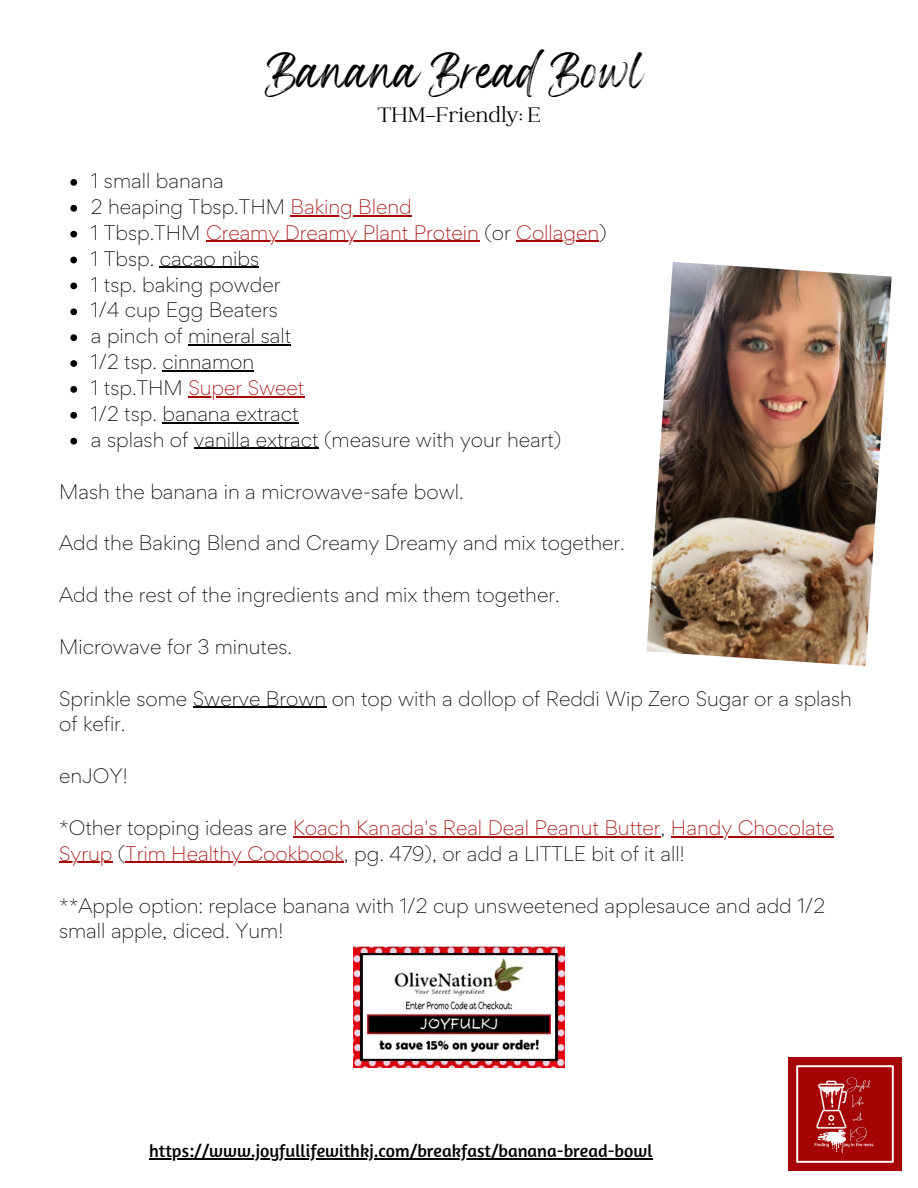
<style>
.page{position:relative;width:918px;height:1188px;background:#fff}
.page>*{position:absolute;margin:0;border:0;box-sizing:border-box;transform-origin:0 0}
.t1{font:27.75px "Wonderful Branding";color:#000}
.t2{font:22.95px "Catchy Mager";color:#000}
.t3{font:300 18.75px/25.8px "Gordita";color:#000}
.t4{font:300 18.75px/25.8px "Gordita";color:#a60404}
.t5{font:18px "Amaranth";color:#000}
.s1{color:#a60404}
.s2{color:#000}
</style>
<div class="page">
<img style="left:789px;top:1058px;width:112px;height:112px">
<img style="left:353px;top:946px;width:212px;height:122px">
<svg style="left:70px;top:179px;width:7px;height:7px"></svg>
<svg style="left:70px;top:205px;width:7px;height:7px"></svg>
<hr style="left:291px;top:215px;width:121px;height:1px;background:#a60404">
<svg style="left:70px;top:231px;width:7px;height:7px"></svg>
<hr style="left:206px;top:241px;width:273px;height:1px;background:#a60404">
<hr style="left:516px;top:241px;width:83px;height:1px;background:#a60404">
<svg style="left:70px;top:257px;width:7px;height:6px"></svg>
<hr style="left:160px;top:267px;width:99px;height:1px;background:#000">
<svg style="left:70px;top:283px;width:7px;height:6px"></svg>
<svg style="left:70px;top:308px;width:7px;height:7px"></svg>
<svg style="left:70px;top:334px;width:7px;height:7px"></svg>
<hr style="left:188px;top:344px;width:103px;height:2px;background:#000">
<svg style="left:70px;top:360px;width:7px;height:7px"></svg>
<hr style="left:162px;top:370px;width:92px;height:1px;background:#000">
<svg style="left:70px;top:386px;width:7px;height:7px"></svg>
<hr style="left:188px;top:396px;width:116px;height:1px;background:#a60404">
<svg style="left:70px;top:412px;width:7px;height:7px"></svg>
<hr style="left:162px;top:422px;width:137px;height:1px;background:#000">
<svg style="left:70px;top:438px;width:7px;height:7px"></svg>
<hr style="left:194px;top:448px;width:125px;height:1px;background:#000">
<hr style="left:193px;top:707px;width:133px;height:1px;background:#000">
<hr style="left:293px;top:836px;width:368px;height:1px;background:#a60404">
<hr style="left:671px;top:836px;width:163px;height:1px;background:#a60404">
<hr style="left:59px;top:862px;width:53px;height:1px;background:#a60404">
<hr style="left:125px;top:862px;width:219px;height:1px;background:#a60404">
<img style="left:647px;top:262px;width:245px;height:404px">
<hr style="left:149px;top:1158px;width:504px;height:1px;background:#000">
<h1 class="t1" style="left:271px;top:65px;width:377px">Banana Bread Bowl</h1>
<p class="t2" style="left:377px;top:103px;width:165px">THM-Friendly: E</p>
<p class="t3" style="left:91px;top:168px;width:517px">1 small banana<br>2 heaping Tbsp.THM <span class="s1">Baking Blend<br></span>1 Tbsp.THM <span class="s1">Creamy Dreamy Plant Protein</span> (or <span class="s1">Collagen</span>)<br>1 Tbsp. cacao nibs<br>1 tsp. baking powder<br>1/4 cup Egg Beaters<br>a pinch of mineral salt<br>1/2 tsp. cinnamon<br>1 tsp.THM <span class="s1">Super Sweet<br></span>1/2 tsp. banana extract<br>a splash of vanilla extract (measure with your heart)</p>
<p class="t3" style="left:59px;top:478px;width:406px">Mash the banana in a microwave-safe bowl.</p>
<p class="t3" style="left:59px;top:530px;width:567px">Add the Baking Blend and Creamy Dreamy and mix together.</p>
<p class="t3" style="left:59px;top:582px;width:502px">Add the rest of the ingredients and mix them together.</p>
<p class="t3" style="left:59px;top:633px;width:235px">Microwave for 3 minutes.</p>
<p class="t3" style="left:59px;top:685px;width:794px">Sprinkle some Swerve Brown on top with a dollop of Reddi Wip Zero Sugar or a splash of kefir.</p>
<p class="t3" style="left:59px;top:763px;width:70px">enJOY!</p>
<p class="t4" style="left:59px;top:815px;width:776px"><span class="s2">*Other topping ideas are</span> Koach Kanada's Real Deal Peanut Butter<span class="s2">,</span> Handy Chocolate<br>Syrup <span class="s2">(</span>Trim Healthy Cookbook<span class="s2">, pg. 479), or add a LITTLE bit of it all!</span></p>
<p class="t3" style="left:59px;top:892px;width:767px">**Apple option: replace banana with 1/2 cup unsweetened applesauce and add 1/2 small apple, diced. Yum!</p>
<p class="t5" style="left:149px;top:1139px;width:505px">https://www.joyfullifewithkj.com/breakfast/banana-bread-bowl</p>
</div>
